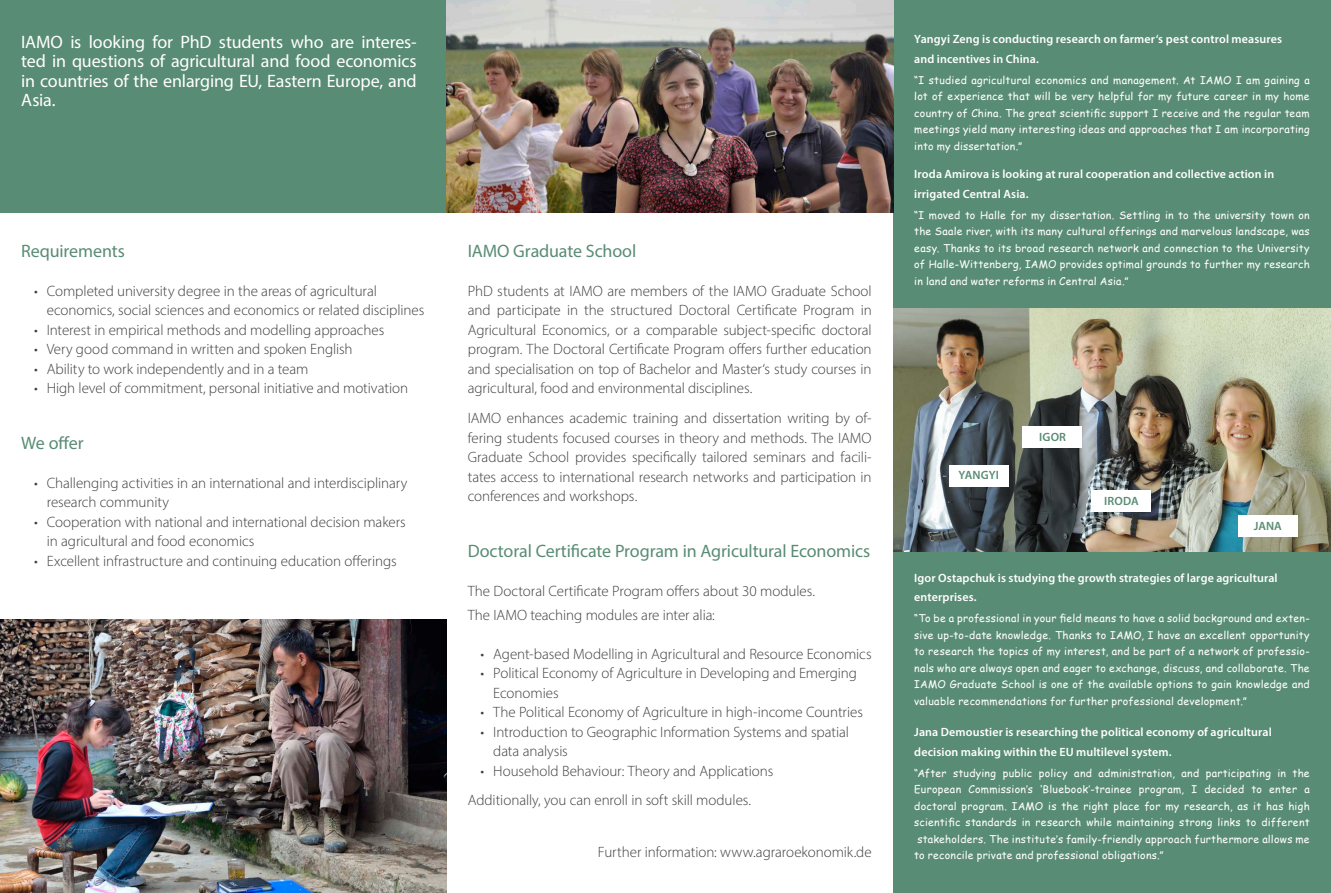
<style>
.page{position:relative;width:1331px;height:893px;background:#fff}
.page>*{position:absolute;margin:0;border:0;box-sizing:border-box;transform-origin:0 0}
.t1{font:18px/19.5px "Myriad Pro";letter-spacing:-.01em;color:#fff;text-align:justify}
.t2{font:18px "Myriad Pro";letter-spacing:-.01em;color:#598c74}
.t3{font:300 15px/19.5px "Myriad Pro";letter-spacing:-.005em;color:#3e3e3f}
.t4{font:600 12px "Myriad Pro";letter-spacing:.01em;color:#fff}
.t5{font:600 12px "Myriad Pro";letter-spacing:.01em;color:#598c74}
.t6{font:10.5px/16.5px "Comic Sans MS";letter-spacing:.025em;color:#fff;text-align:justify}
</style>
<div class="page">
<div style="left:0;top:0;width:446px;height:213px;background:#598c74"></div>
<div style="left:893px;top:0;width:438px;height:893px;background:#598c74"></div>
<img style="left:893px;top:308px;width:438px;height:244px">
<img style="left:446px;top:0;width:447px;height:213px">
<img style="left:0;top:619px;width:446px;height:274px">
<div style="left:1022px;top:426px;width:60px;height:22px;background:#fff"></div>
<div style="left:949px;top:465px;width:60px;height:21px;background:#fff"></div>
<div style="left:1091px;top:490px;width:60px;height:22px;background:#fff"></div>
<div style="left:1238px;top:516px;width:59px;height:21px;background:#fff"></div>
<p class="t1" style="left:21px;top:31px;width:397px">IAMO is looking for PhD students who are interes&shy;ted in questions of agricultural and food economics in countries of the enlarging EU, Eastern Europe, and Asia.</p>
<p class="t2" style="left:21px;top:240px;width:105px">Requirements</p>
<p class="t3" style="left:47px;top:281px;width:379px;text-indent:-13px">• Completed university degree in the areas of agricultural economics, social sciences and economics or related disciplines</p>
<p class="t3" style="left:34px;top:320px;width:352px">• Interest in empirical methods and modelling approaches</p>
<p class="t3" style="left:34px;top:340px;width:320px">• Very good command in written and spoken English</p>
<p class="t3" style="left:34px;top:359px;width:276px">• Ability to work independently and in a team</p>
<p class="t3" style="left:34px;top:379px;width:376px">• High level of commitment, personal initiative and motivation</p>
<p class="t2" style="left:21px;top:432px;width:64px">We offer</p>
<p class="t3" style="left:47px;top:473px;width:362px;text-indent:-13px">• Challenging activities in an international and interdisciplinary research community</p>
<p class="t3" style="left:47px;top:512px;width:361px;text-indent:-13px">• Cooperation with national and international decision makers in agricultural and food economics</p>
<p class="t3" style="left:34px;top:551px;width:364px">• Excellent infrastructure and continuing education offerings</p>
<p class="t2" style="left:468px;top:240px;width:170px">IAMO Graduate School</p>
<p class="t3" style="left:468px;top:281px;width:405px;text-align:justify">PhD students at IAMO are members of the IAMO Graduate School and participate in the structured Doctoral Certificate Program in Agricultural Economics, or a comparable subject-specific doctoral program. The Doctoral Certificate Program offers further education and specialisation on top of Bachelor and Master‘s study courses in agricultural, food and environmental disciplines.</p>
<p class="t3" style="left:468px;top:409px;width:405px;text-align:justify">IAMO enhances academic training and dissertation writing by of&shy;fering students focused courses in theory and methods. The IAMO Graduate School provides specifically tailored seminars and facili&shy;tates access to international research networks and participation in conferences and workshops.</p>
<p class="t2" style="left:468px;top:540px;width:404px">Doctoral Certificate Program in Agricultural Economics</p>
<p class="t3" style="left:468px;top:581px;width:349px">The Doctoral Certificate Program offers about 30 modules.</p>
<p class="t3" style="left:468px;top:605px;width:249px">The IAMO teaching modules are inter alia:</p>
<p class="t3" style="left:480px;top:644px;width:393px">• Agent-based Modelling in Agricultural and Resource Economics</p>
<p class="t3" style="left:493px;top:664px;width:365px;text-indent:-13px">• Political Economy of Agriculture in Developing and Emerging<br>Economies</p>
<p class="t3" style="left:480px;top:703px;width:384px">• The Political Economy of Agriculture in high-income Countries</p>
<p class="t3" style="left:493px;top:722px;width:357px;text-indent:-13px">• Introduction to Geographic Information Systems and spatial data analysis</p>
<p class="t3" style="left:480px;top:761px;width:294px">• Household Behaviour: Theory and Applications</p>
<p class="t3" style="left:468px;top:790px;width:285px">Additionally, you can enroll in soft skill modules.</p>
<p class="t3" style="left:598px;top:843px;width:275px">Further information: www.agraroekonomik.de</p>
<p class="t4" style="left:914px;top:31px;width:369px">Yangyi Zeng is conducting research on farmer‘s pest control measures</p>
<p class="t4" style="left:914px;top:51px;width:126px">and incentives in China.</p>
<p class="t6" style="left:914px;top:71px;width:397px">“I studied agricultural economics and management. At IAMO I am gaining a lot of experience that will be very helpful for my future career in my home country of China. The great scientific support I receive and the regular team meetings yield many interesting ideas and approaches that I am incorporating into my dissertation.”</p>
<p class="t4" style="left:914px;top:166px;width:361px">Iroda Amirova is looking at rural cooperation and collective action in</p>
<p class="t4" style="left:914px;top:186px;width:116px">irrigated Central Asia.</p>
<p class="t6" style="left:914px;top:206px;width:397px">“I moved to Halle for my dissertation. Settling in to the university town on the Saale river, with its many cultural offerings and marvelous landscape, was easy. Thanks to its broad research network and connection to the University of Halle-Wittenberg, IAMO provides optimal grounds to further my research in land and water reforms in Central Asia.”</p>
<p class="t5" style="left:959px;top:468px;width:42px">YANGYI</p>
<p class="t5" style="left:1039px;top:429px;width:28px">IGOR</p>
<p class="t5" style="left:1104px;top:493px;width:36px">IRODA</p>
<p class="t5" style="left:1254px;top:518px;width:30px">JANA</p>
<p class="t4" style="left:914px;top:570px;width:365px">Igor Ostapchuk is studying the growth strategies of large agricultural</p>
<p class="t4" style="left:914px;top:589px;width:64px">enterprises.</p>
<p class="t6" style="left:914px;top:610px;width:397px">“To be a professional in your field means to have a solid background and exten&shy;sive up-to-date knowledge. Thanks to IAMO, I have an excellent opportunity to research the topics of my interest, and be part of a network of professio&shy;nals who are always open and eager to exchange, discuss, and collaborate. The IAMO Graduate School is one of the available options to gain knowledge and valuable recommendations for further professional development.”</p>
<p class="t4" style="left:914px;top:724px;width:359px">Jana Demoustier is researching the political economy of agricultural</p>
<p class="t4" style="left:914px;top:744px;width:259px">decision making within the EU multilevel system.</p>
<p class="t6" style="left:914px;top:764px;width:397px">“After studying public policy and administration, and participating in the European Commission’s ‘Bluebook’-trainee program, I decided to enter a doctoral program. IAMO is the right place for my research, as it has high scientific standards in research while maintaining strong links to different stakeholders. The institute’s family-friendly approach furthermore allows me to reconcile private and professional obligations.”</p>
</div>
